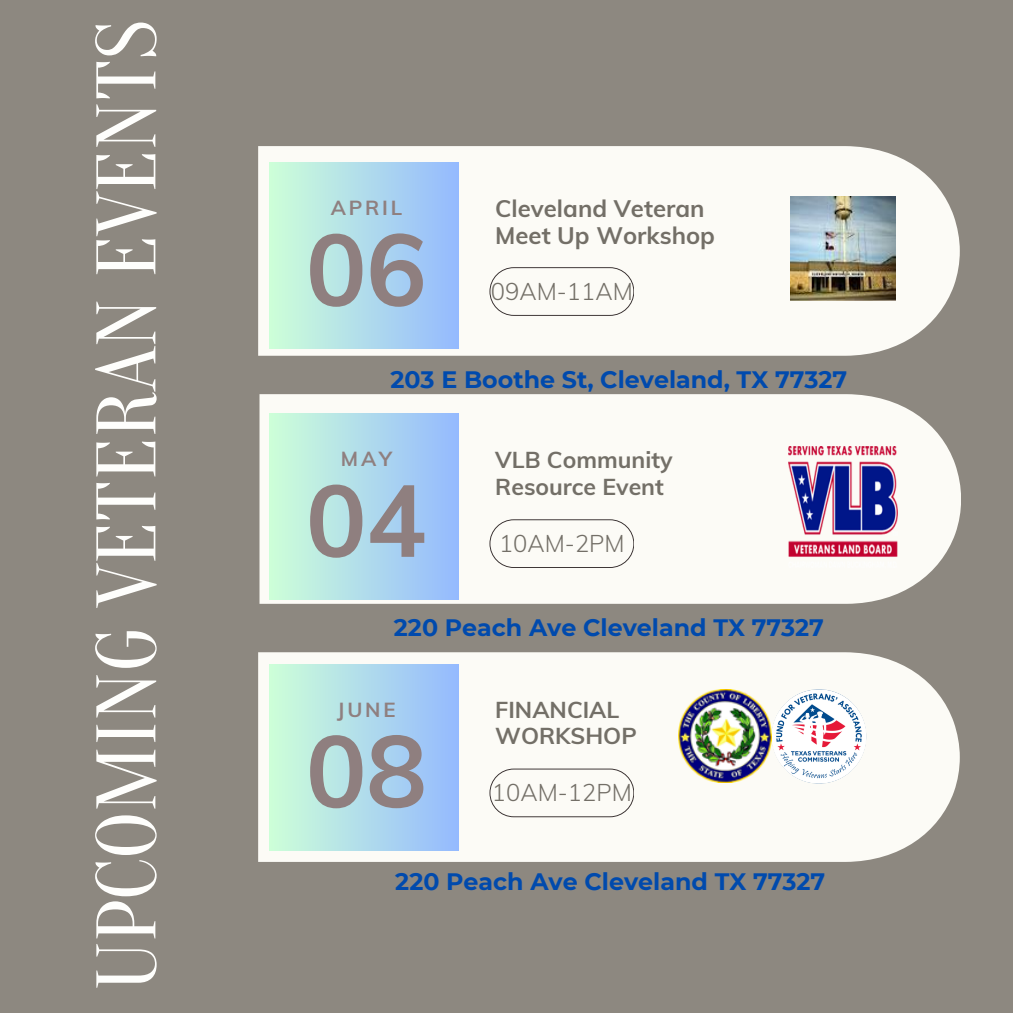
<style>
.page{position:relative;width:1013px;height:1013px;background:#fff}
.page>*{position:absolute;margin:0;border:0;box-sizing:border-box;transform-origin:0 0}
.t1{font:700 100.5px "Muli";color:#8f7f7f}
.t2{font:84.25px "Oranienbaum";color:#fefefc}
.t3{font:700 23.88px/27.2px "Muli";color:#736f67}
.t4{font:700 23.75px "Montserrat";color:#004aad}
.t5{font:300 23.75px "Muli";color:#736f67}
.t6{font:700 23px/26.2px "Muli";color:#736f67}
.t7{font:700 20.38px "Muli";letter-spacing:.135em;color:#8f7f7f}
</style>
<div class="page">
<div style="left:0;top:0;width:1012px;height:1012px;background:#8d8880"></div>
<svg style="left:258px;top:652px;width:701px;height:210px;background:#f5f4ef"></svg>
<div style="left:269px;top:664px;width:189px;height:186px;background:linear-gradient(to right,#cdffd8,#95baff)"></div>
<svg style="left:259px;top:394px;width:702px;height:210px;background:#f5f4ef"></svg>
<div style="left:269px;top:413px;width:189px;height:186px;background:linear-gradient(to right,#cdffd8,#95baff)"></div>
<svg style="left:258px;top:146px;width:701px;height:210px;background:#f5f4ef"></svg>
<div style="left:269px;top:162px;width:189px;height:186px;background:linear-gradient(to right,#cdffd8,#95baff)"></div>
<img style="left:771px;top:689px;width:95px;height:94px;border-radius:50%">
<svg style="left:489px;top:519px;width:145px;height:49px;background:#f2f1ec"></svg>
<svg style="left:489px;top:267px;width:145px;height:49px;background:#f2f1ec"></svg>
<svg style="left:489px;top:768px;width:145px;height:49px;background:#f3f2ed"></svg>
<img style="left:791px;top:196px;width:104px;height:104px">
<img style="left:788px;top:446px;width:109px;height:122px">
<img style="left:679px;top:689px;width:92px;height:93px">
<p class="t2" style="left:80px;top:990px;width:971px;rotate:-90deg">UPCOMING VETERAN EVENTS</p>
<h4 class="t7" style="left:331px;top:194px;width:73px">APRIL</h4>
<p class="t1" style="left:306px;top:205px;width:122px">06</p>
<p class="t3" style="left:495px;top:195px;width:221px">Cleveland Veteran<br>Meet Up Workshop</p>
<p class="t5" style="left:491px;top:275px;width:143px">09AM-11AM</p>
<p class="t4" style="left:390px;top:365px;width:458px">203 E Boothe St, Cleveland, TX 77327</p>
<h4 class="t7" style="left:341px;top:445px;width:52px">MAY</h4>
<h3 class="t1" style="left:306px;top:456px;width:122px">04</h3>
<p class="t6" style="left:495px;top:446px;width:179px">VLB Community<br>Resource Event</p>
<h4 class="t5" style="left:499px;top:527px;width:127px">10AM-2PM</h4>
<h4 class="t4" style="left:394px;top:613px;width:431px">220 Peach Ave Cleveland TX 77327</h4>
<h3 class="t7" style="left:337px;top:696px;width:60px">JUNE</h3>
<p class="t1" style="left:306px;top:706px;width:122px">08</p>
<p class="t6" style="left:495px;top:696px;width:143px">FINANCIAL<br>WORKSHOP</p>
<h2 class="t5" style="left:492px;top:777px;width:141px">10AM-12PM</h2>
<h3 class="t4" style="left:395px;top:866px;width:431px">220 Peach Ave Cleveland TX 77327</h3>
</div>
